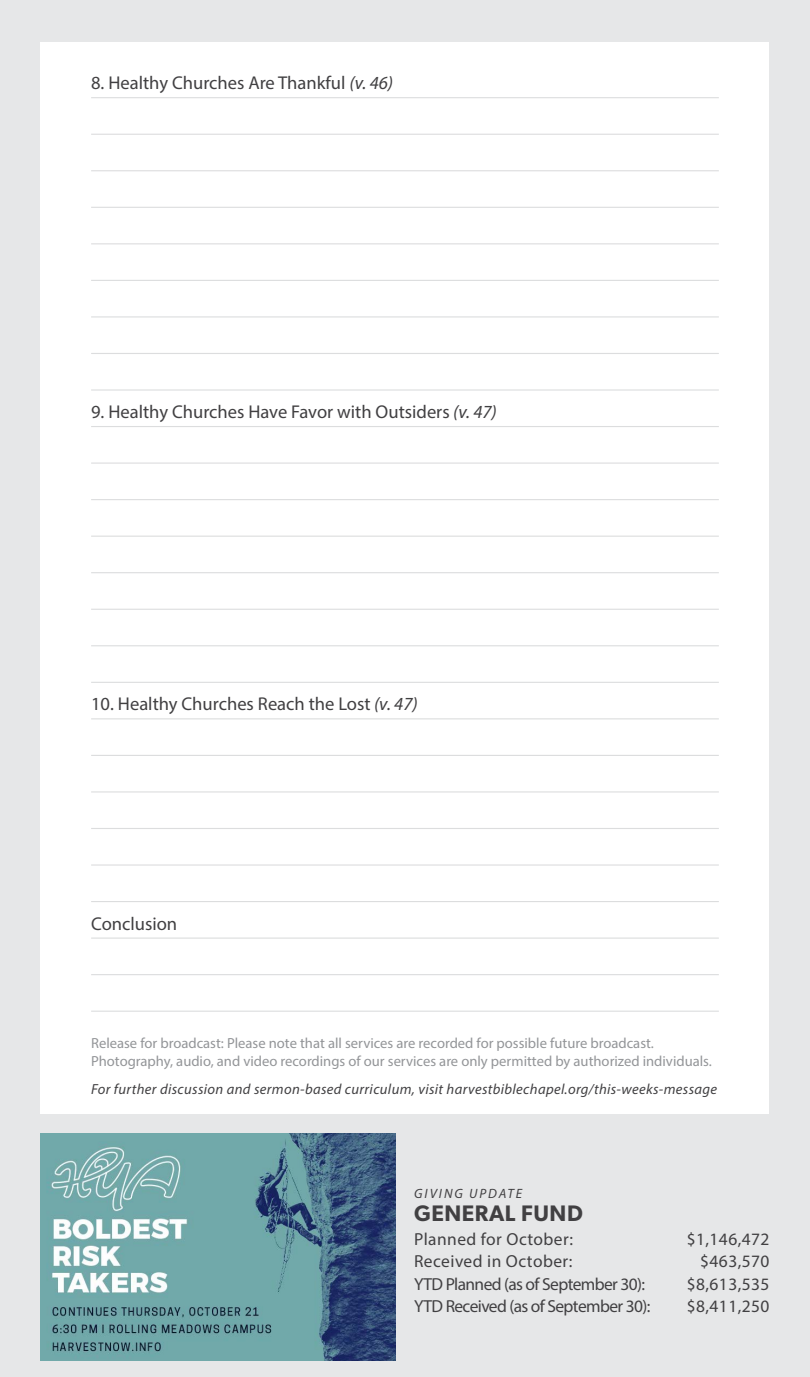
<style>
.page{position:relative;width:810px;height:1377px;background:#e6e7e8}
.page>*{position:absolute;margin:0;border:0;box-sizing:border-box;transform-origin:0 0}
.t1{font:600 22.5px "Gibson";letter-spacing:.025em;color:#414042}
.t2{font:18.45px "Myriad Pro";color:#414042}
.t3{font:17.55px "Myriad Pro";letter-spacing:.02em;color:#414042}
.t4{font:17.55px "Myriad Pro";letter-spacing:-.035em;color:#414042}
.t5{font:14.62px/18px "Myriad Pro";color:#939598}
.t6{font:italic 14.62px "Myriad Pro";letter-spacing:.025em;color:#414042}
.t7{font:italic 13.5px "Myriad Pro";letter-spacing:.145em;color:#414042}
.s1{font-style:italic}
</style>
<div class="page">
<div style="left:40px;top:42px;width:730px;height:1072px;background:#fff"></div>
<hr style="left:91px;top:97px;width:628px;height:1px;background:#dcddde">
<hr style="left:91px;top:134px;width:628px;height:1px;background:#dcddde">
<hr style="left:91px;top:170px;width:628px;height:1px;background:#dcddde">
<hr style="left:91px;top:207px;width:628px;height:1px;background:#dcddde">
<hr style="left:91px;top:243px;width:628px;height:1px;background:#dcddde">
<hr style="left:91px;top:280px;width:628px;height:1px;background:#dcddde">
<hr style="left:91px;top:316px;width:628px;height:1px;background:#dcddde">
<hr style="left:91px;top:353px;width:628px;height:1px;background:#dcddde">
<hr style="left:91px;top:389px;width:628px;height:2px;background:#dcddde">
<hr style="left:91px;top:426px;width:628px;height:1px;background:#dcddde">
<hr style="left:91px;top:463px;width:628px;height:1px;background:#dcddde">
<hr style="left:91px;top:499px;width:628px;height:1px;background:#dcddde">
<hr style="left:91px;top:536px;width:628px;height:1px;background:#dcddde">
<hr style="left:91px;top:572px;width:628px;height:1px;background:#dcddde">
<hr style="left:91px;top:609px;width:628px;height:1px;background:#dcddde">
<hr style="left:91px;top:645px;width:628px;height:1px;background:#dcddde">
<hr style="left:91px;top:974px;width:628px;height:1px;background:#dcddde">
<hr style="left:91px;top:682px;width:628px;height:1px;background:#dcddde">
<hr style="left:91px;top:1011px;width:628px;height:1px;background:#dcddde">
<hr style="left:91px;top:718px;width:628px;height:1px;background:#dcddde">
<hr style="left:91px;top:755px;width:628px;height:1px;background:#dcddde">
<hr style="left:91px;top:791px;width:628px;height:2px;background:#dcddde">
<hr style="left:91px;top:828px;width:628px;height:1px;background:#dcddde">
<hr style="left:91px;top:901px;width:628px;height:1px;background:#dcddde">
<hr style="left:91px;top:938px;width:628px;height:1px;background:#dcddde">
<hr style="left:91px;top:864px;width:628px;height:2px;background:#dcddde">
<img style="left:40px;top:1133px;width:356px;height:228px">
<p class="t2" style="left:91px;top:71px;width:304px">8. Healthy Churches Are Thankful <span class="s1">(v. 46)</span></p>
<p class="t2" style="left:91px;top:400px;width:407px">9. Healthy Churches Have Favor with Outsiders <span class="s1">(v. 47)</span></p>
<p class="t2" style="left:91px;top:693px;width:328px">10. Healthy Churches Reach the Lost <span class="s1">(v. 47)</span></p>
<p class="t2" style="left:91px;top:912px;width:88px">Conclusion</p>
<p class="t5" style="left:91px;top:1034px;width:622px">Release for broadcast: Please note that all services are recorded for possible future broadcast.<br>Photography, audio, and video recordings of our services are only permitted by authorized individuals.</p>
<p class="t6" style="left:91px;top:1081px;width:628px">For further discussion and sermon-based curriculum, visit harvestbiblechapel.org/this-weeks-message</p>
<p class="t7" style="left:414px;top:1185px;width:110px">GIVING UPDATE</p>
<h1 class="t1" style="left:414px;top:1200px;width:170px">GENERAL FUND</h1>
<p class="t3" style="left:414px;top:1228px;width:160px">Planned for October:</p>
<p class="t3" style="left:687px;top:1228px;width:84px">$1,146,472</p>
<p class="t3" style="left:414px;top:1251px;width:160px">Received in October:</p>
<p class="t3" style="left:700px;top:1251px;width:71px">$463,570</p>
<p class="t4" style="left:414px;top:1273px;width:232px">YTD Planned (as of September 30):</p>
<p class="t3" style="left:687px;top:1273px;width:84px">$8,613,535</p>
<p class="t4" style="left:414px;top:1296px;width:238px">YTD Received (as of September 30):</p>
<p class="t3" style="left:687px;top:1296px;width:84px">$8,411,250</p>
</div>
